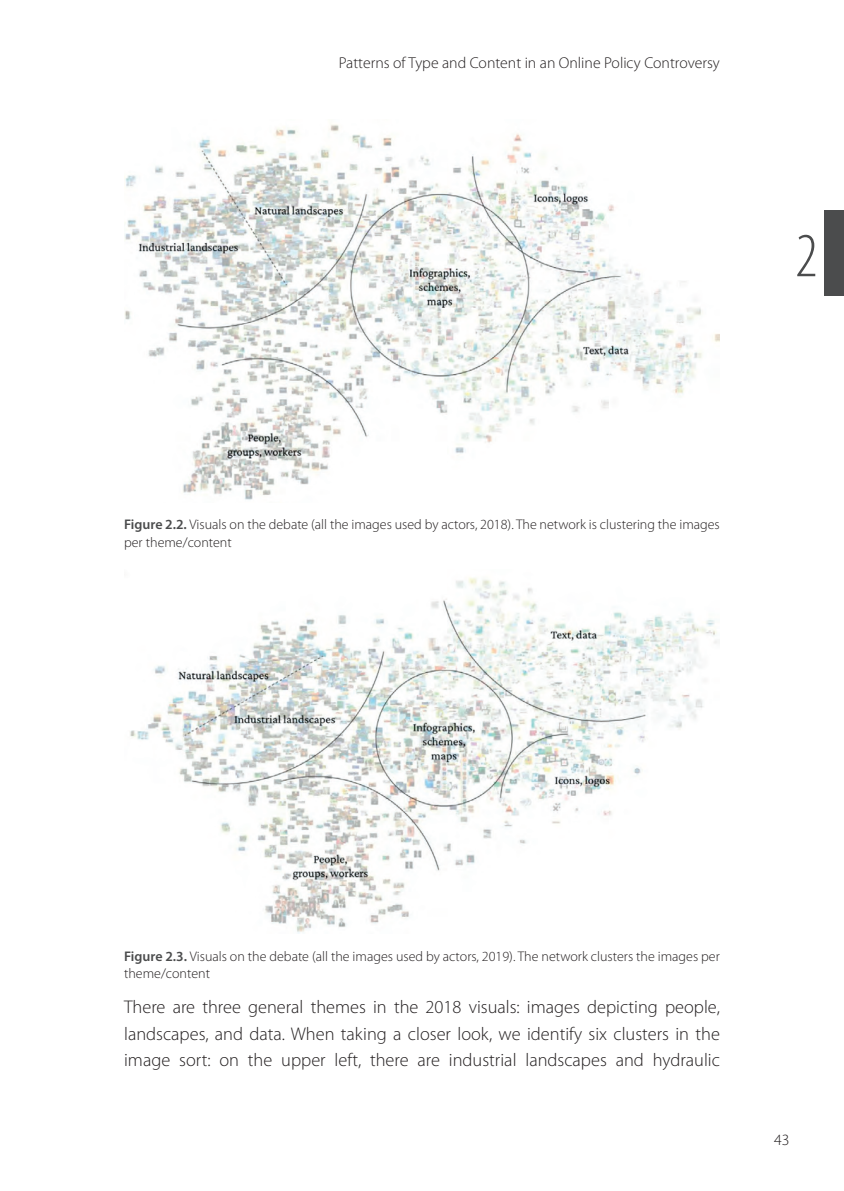
<style>
.page{position:relative;width:844px;height:1191px;background:#fff}
.page>*{position:absolute;margin:0;border:0;box-sizing:border-box;transform-origin:0 0}
.t1{font:300 condensed 63px "Myriad Pro";color:#4b4c4d}
.Standaard{font:300 18.38px/26.2px "Myriad Pro";color:#231f20;text-align:justify}
.t2{font:300 15.75px "Myriad Pro";color:#231f20}
.boven_onder{font:300 14px/17.5px "Myriad Pro";color:#231f20}
.s1{font-weight:600;color:#4b4c4d}
</style>
<div class="page">
<div style="left:823px;top:210px;width:20px;height:85px;background:#4b4c4d"></div>
<img style="left:124px;top:124px;width:595px;height:376px">
<img style="left:130px;top:577px;width:588px;height:356px">
<p class="t2" style="left:339px;top:54px;width:382px">Patterns of Type and Content in an Online Policy Controversy</p>
<h1 class="t1" style="left:794px;top:218px;width:24px">2</h1>
<p class="boven_onder" style="left:124px;top:516px;width:597px"><span class="s1">Figure 2.2.</span> Visuals on the debate (all the images used by actors, 2018). The network is clustering the images per theme/content</p>
<p class="boven_onder" style="left:124px;top:947px;width:597px"><span class="s1">Figure 2.3.</span> Visuals on the debate (all the images used by actors, 2019). The network clusters the images per theme/content</p>
<p class="Standaard" style="left:124px;top:994px;width:597px">There are three general themes in the 2018 visuals: images depicting people, landscapes, and data. When taking a closer look, we identify six clusters in the image sort: on the upper left, there are industrial landscapes and hydraulic</p>
<p class="t2" style="left:774px;top:1130px;width:17px">43</p>
</div>
